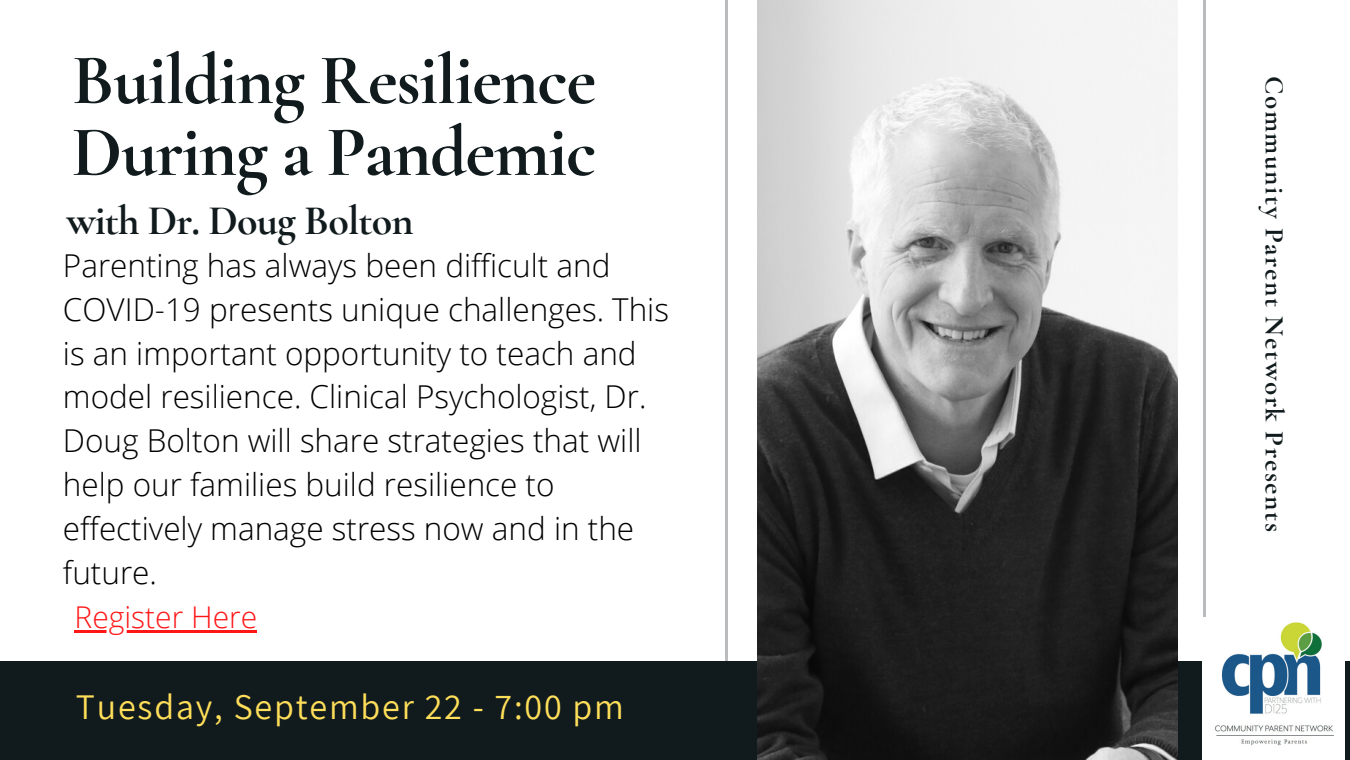
<style>
.page{position:relative;width:1350px;height:760px;background:#fff}
.page>*{position:absolute;margin:0;border:0;box-sizing:border-box;transform-origin:0 0}
.t1{font:700 72px/71.8px "Cormorant Garamond";letter-spacing:-.02em;color:#111b1e}
.t2{font:700 42px "Cormorant Garamond";letter-spacing:-.02em;color:#111b1e}
.t3{font:36px "Assistant";letter-spacing:.05em;color:#ffde59}
.t4{font:300 31.5px/43.8px "Open Sans";color:#000}
.t5{font:300 30px "Open Sans";color:#ff1616}
.t6{font:700 27px "Cormorant Garamond";letter-spacing:.06em;color:#111b1e}
</style>
<div class="page">
<div style="left:0;top:661px;width:1350px;height:98px;background:#111b1e"></div>
<img style="left:758px;top:0;width:420px;height:759px">
<hr style="left:725px;top:0;width:3px;height:759px;background:#111b1e">
<hr style="left:1203px;top:0;width:3px;height:759px;background:#111b1e">
<img style="left:1203px;top:617px;width:142px;height:142px">
<hr style="left:75px;top:630px;width:182px;height:2px;background:#ff1616">
<h1 class="t1" style="left:72px;top:44px;width:526px">Building Resilience<br>During a Pandemic</h1>
<h2 class="t2" style="left:67px;top:195px;width:348px">with Dr. Doug Bolton</h2>
<p class="t4" style="left:63px;top:242px;width:608px">Parenting has always been difficult and COVID-19 presents unique challenges. This is an important opportunity to teach and model resilience. Clinical Psychologist, Dr.<br>Doug Bolton will share strategies that will help our families build resilience to effectively manage stress now and in the future.</p>
<p class="t5" style="left:75px;top:596px;width:184px">Register Here</p>
<p class="t3" style="left:76px;top:681px;width:550px">Tuesday, September 22 - 7:00 pm</p>
<p class="t6" style="left:1291px;top:76px;width:457px;rotate:90deg">Community Parent Network Presents</p>
</div>
